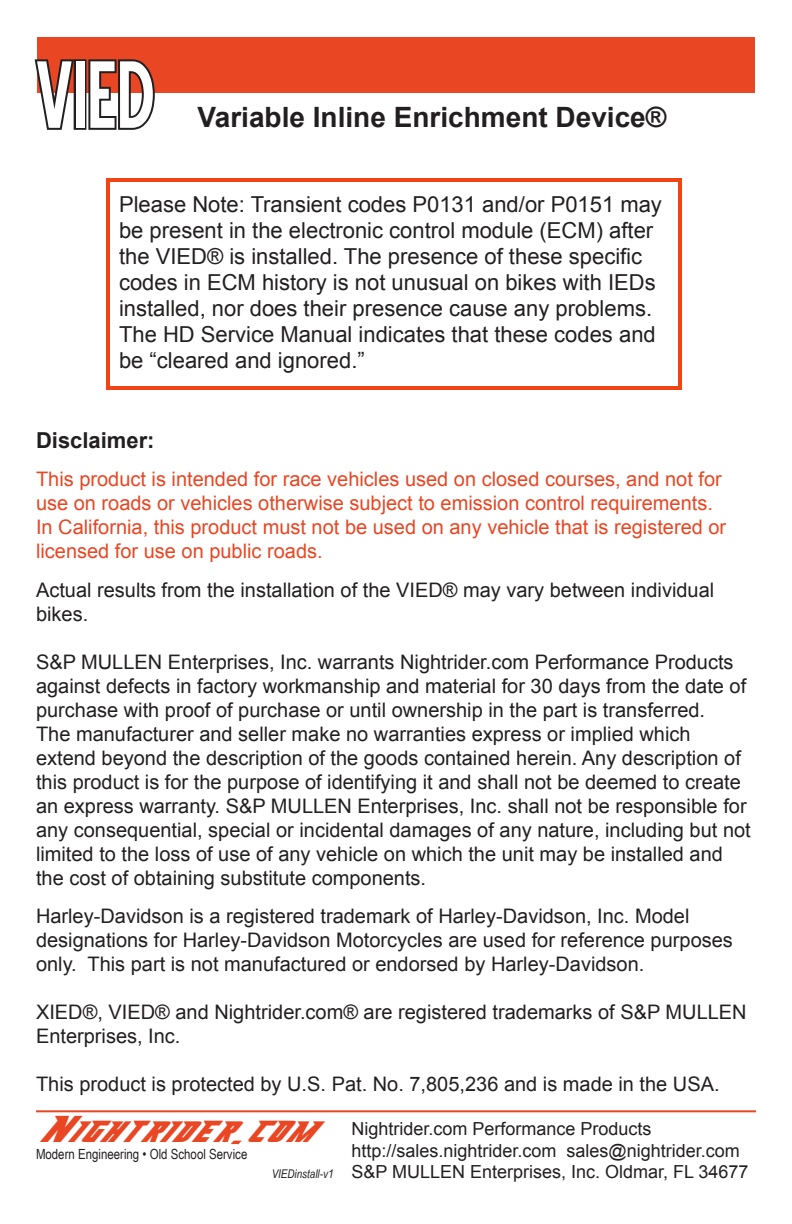
<style>
.page{position:relative;width:792px;height:1224px;background:#fff}
.page>*{position:absolute;margin:0;border:0;box-sizing:border-box;transform-origin:0 0}
.t1{font:120px "Blue Highway Condensed";color:#fff}
.t2{font:44px "Abberancy";color:#e94623}
.t3{font:700 28px "Arial";color:#231f20}
.t4{font:22px/26px "Arial";color:#231f20}
.t5{font:700 22px "Arial";color:#231f20}
.t6{font:20px/24px "Arial";color:#231f20}
.t7{font:20px/24px "Arial";color:#e94623}
.t8{font:18px/21.6px "Arial";color:#231f20}
.t9{font:14px "Arial Narrow";color:#231f20}
.t10{font:italic 12px "Arial Narrow";color:#231f20}
</style>
<div class="page">
<div style="left:37px;top:37px;width:718px;height:56px;background:#e94623"></div>
<svg style="left:34px;top:59px;width:40px;height:71px"></svg>
<div style="left:74px;top:59px;width:12px;height:71px;border:4px solid #231f20"></div>
<svg style="left:86px;top:59px;width:69px;height:71px"></svg>
<hr style="left:36px;top:1110px;width:720px;height:2px;background:#e94623">
<div style="left:106px;top:178px;width:576px;height:212px;border:4px solid #f14412"></div>
<h1 class="t1" style="left:36px;top:43px;width:120px">VIED</h1>
<h3 class="t3" style="left:198px;top:99px;width:470px">Variable Inline Enrichment Device®</h3>
<p class="t4" style="left:119px;top:192px;width:544px">Please Note: Transient codes P0131 and/or P0151 may be present in the electronic control module (ECM) after the VIED® is installed. The presence of these specific codes in ECM history is not unusual on bikes with IEDs installed, nor does their presence cause any problems.<br>The HD Service Manual indicates that these codes and be “cleared and ignored.”</p>
<p class="t5" style="left:36px;top:426px;width:120px">Disclaimer:</p>
<p class="t7" style="left:36px;top:468px;width:692px">This product is intended for race vehicles used on closed courses, and not for use on roads or vehicles otherwise subject to emission control requirements.<br>In California, this product must not be used on any vehicle that is registered or licensed for use on public roads.</p>
<p class="t6" style="left:36px;top:578px;width:680px">Actual results from the installation of the VIED® may vary between individual bikes.</p>
<p class="t6" style="left:36px;top:650px;width:712px">S&amp;P MULLEN Enterprises, Inc. warrants Nightrider.com Performance Products against defects in factory workmanship and material for 30 days from the date of purchase with proof of purchase or until ownership in the part is transferred.</p>
<p class="t6" style="left:36px;top:722px;width:656px">The manufacturer and seller make no warranties express or implied which</p>
<p class="t6" style="left:36px;top:746px;width:716px">extend beyond the description of the goods contained herein. Any description of this product is for the purpose of identifying it and shall not be deemed to create an express warranty. S&amp;P MULLEN Enterprises, Inc. shall not be responsible for any consequential, special or incidental damages of any nature, including but not limited to the loss of use of any vehicle on which the unit may be installed and the cost of obtaining substitute components.</p>
<p class="t6" style="left:36px;top:904px;width:655px">Harley-Davidson is a registered trademark of Harley-Davidson, Inc. Model</p>
<p class="t6" style="left:36px;top:928px;width:698px">designations for Harley-Davidson Motorcycles are used for reference purposes</p>
<p class="t6" style="left:36px;top:952px;width:610px">only. This part is not manufactured or endorsed by Harley-Davidson.</p>
<p class="t6" style="left:36px;top:1000px;width:712px">XIED®, VIED® and Nightrider.com® are registered trademarks of S&amp;P MULLEN<br>Enterprises, Inc.</p>
<p class="t6" style="left:36px;top:1072px;width:685px">This product is protected by U.S. Pat. No. 7,805,236 and is made in the USA.</p>
<h2 class="t2" style="left:36px;top:1107px;width:276px">Nightrider.com</h2>
<p class="t9" style="left:36px;top:1144px;width:213px">Modern Engineering • Old School Service</p>
<p class="t10" style="left:272px;top:1165px;width:63px">VIEDinstall-v1</p>
<p class="t8" style="left:352px;top:1118px;width:399px">Nightrider.com Performance Products http://sales.nightrider.com sales@nightrider.com<br>S&amp;P MULLEN Enterprises, Inc. Oldmar, FL 34677</p>
</div>
